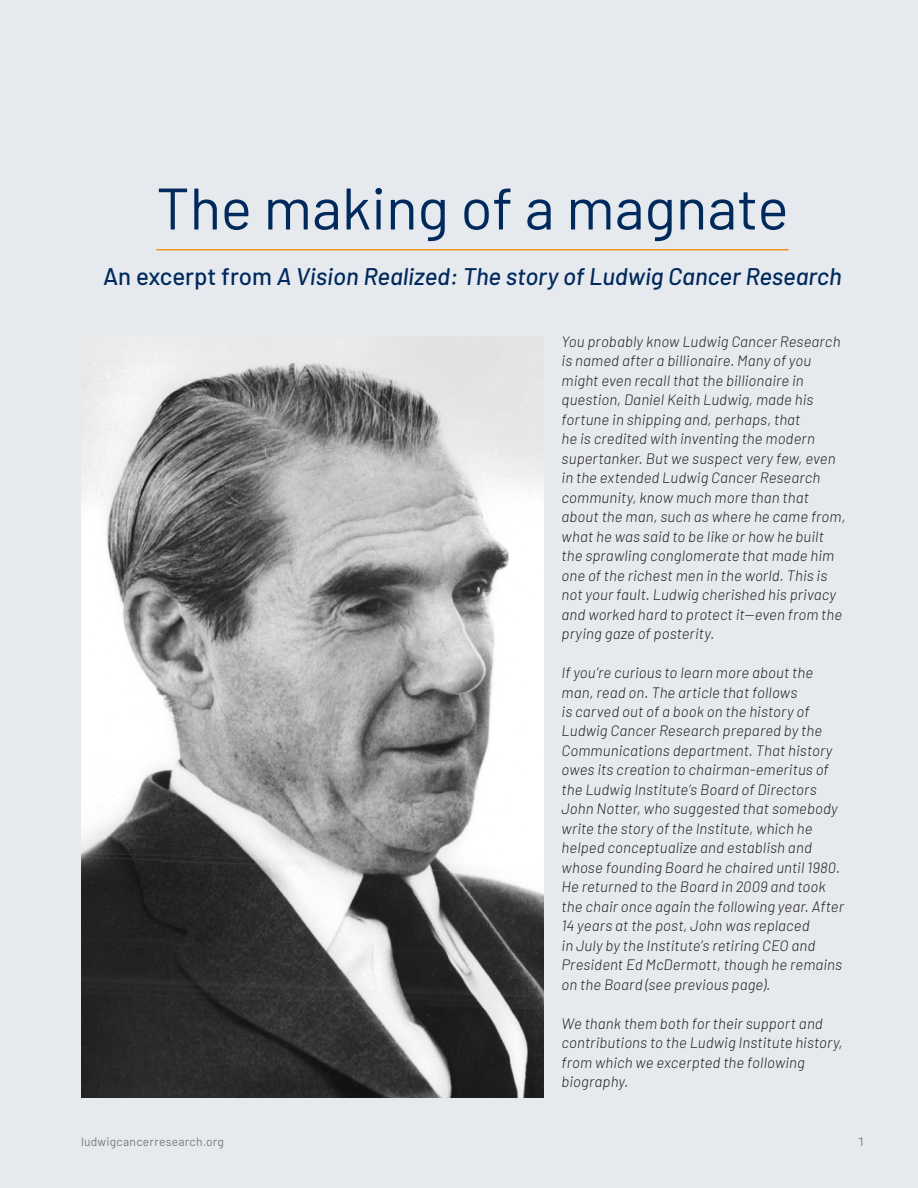
<style>
.page{position:relative;width:918px;height:1188px;background:#e6eaef}
.page>*{position:absolute;margin:0;border:0;box-sizing:border-box;transform-origin:0 0}
.t1{font:58.5px "Barlow";color:#00295c}
.t2{font:italic 500 24px "Barlow";color:#00295c}
.t3{font:italic 300 15px/19.5px "Barlow";letter-spacing:.01em;color:#231f20}
.t4{font:12px "Barlow";letter-spacing:.025em;color:#76787b}
.s1{font-style:normal}
</style>
<div class="page">
<hr style="left:156px;top:249px;width:633px;height:1px;background:#f4901d">
<img style="left:81px;top:336px;width:463px;height:762px">
<p class="t1" style="left:156px;top:166px;width:634px">The making of a magnate</p>
<p class="t2" style="left:103px;top:258px;width:740px"><span class="s1">An excerpt from</span> A Vision Realized: The story of Ludwig Cancer Research</p>
<p class="t3" style="left:562px;top:330px;width:285px">You probably know Ludwig Cancer Research is named after a billionaire. Many of you might even recall that the billionaire in question, Daniel Keith Ludwig, made his fortune in shipping and, perhaps, that<br>he is credited with inventing the modern supertanker. But we suspect very few, even in the extended Ludwig Cancer Research community, know much more than that about the man, such as where he came from, what he was said to be like or how he built the sprawling conglomerate that made him one of the richest men in the world. This is not your fault. Ludwig cherished his privacy and worked hard to protect it—even from the prying gaze of posterity.</p>
<p class="t3" style="left:562px;top:662px;width:284px">If you’re curious to learn more about the man, read on. The article that follows<br>is carved out of a book on the history of Ludwig Cancer Research prepared by the Communications department. That history owes its creation to chairman-emeritus of the Ludwig Institute’s Board of Directors John Notter, who suggested that somebody write the story of the Institute, which he helped conceptualize and establish and whose founding Board he chaired until 1980.<br>He returned to the Board in 2009 and took the chair once again the following year. After 14 years at the post, John was replaced<br>in July by the Institute’s retiring CEO and President Ed McDermott, though he remains on the Board (see previous page).</p>
<p class="t3" style="left:562px;top:1013px;width:283px">We thank them both for their support and contributions to the Ludwig Institute history, from which we excerpted the following biography.</p>
<p class="t4" style="left:81px;top:1133px;width:145px">ludwigcancerresearch.org</p>
<p class="t4" style="left:858px;top:1133px;width:8px">1</p>
</div>
